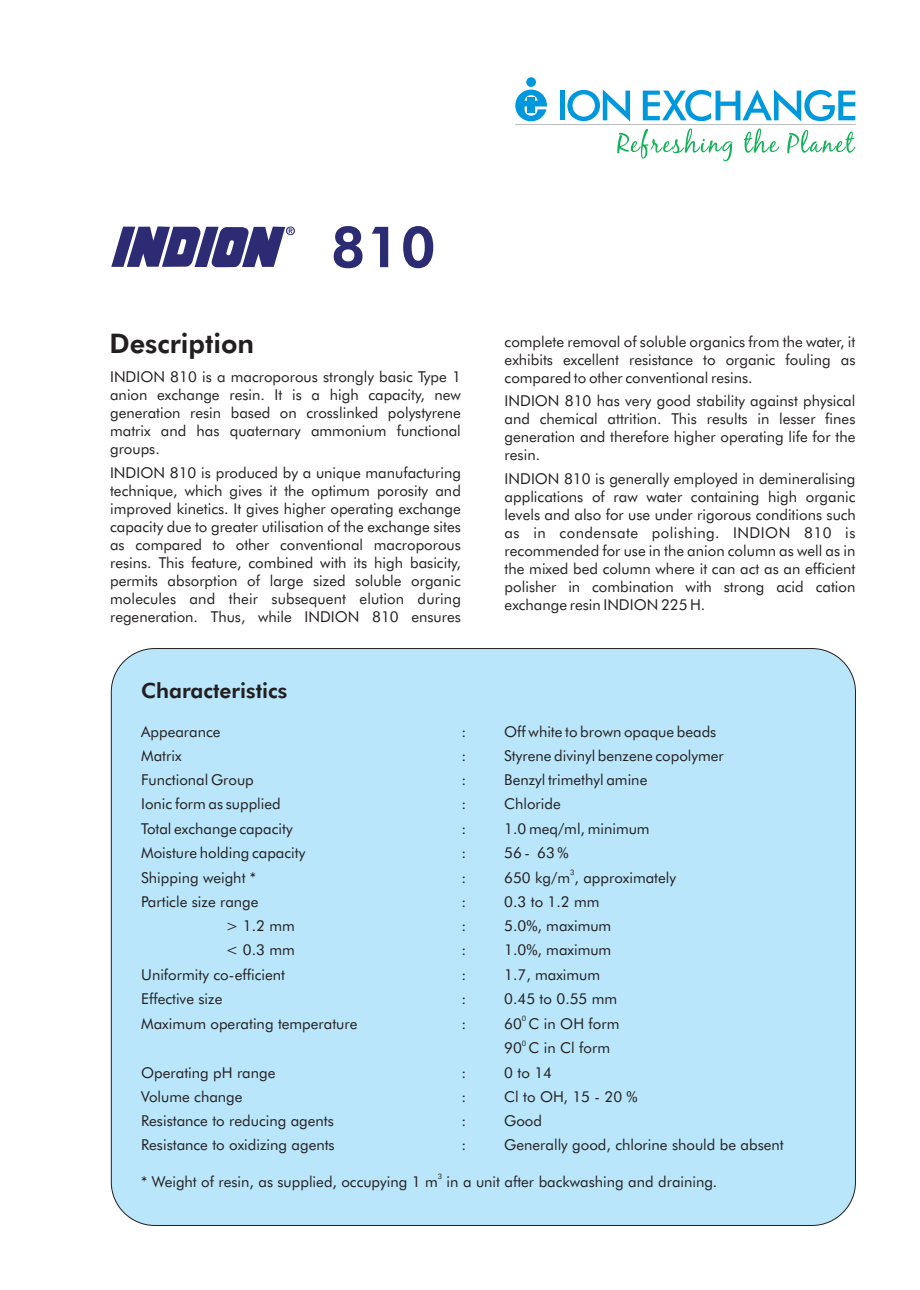
<style>
.page{position:relative;width:920px;height:1290px;background:#fff}
.page>*{position:absolute;margin:0;border:0;box-sizing:border-box;transform-origin:0 0}
.t1{font:800 57px "Futura BT";color:#2d2b74}
.t2{font:800 27px "Futura BT";color:#231f20}
.t3{font:800 21px "Futura BT";color:#231f20}
.t4{font:15px/18px "Futura BT";color:#231f20;text-align:justify}
.t5{font:7.5px "Futura BT";color:#231f20}
</style>
<div class="page">
<svg style="left:111px;top:226px;width:184px;height:41px"></svg>
<div style="left:111px;top:648px;width:745px;height:577px;background:#bae6fb;border:1px solid #231f20;border-radius:43px"></div>
<svg style="left:515px;top:90px;width:32px;height:31px"></svg>
<div style="left:528px;top:97px;width:7px;height:16px;background:#0098dc"></div>
<div style="left:526px;top:77px;width:10px;height:10px;background:#0098dc;border-radius:50%"></div>
<svg style="left:643px;top:89px;width:212px;height:32px"></svg>
<div style="left:560px;top:91px;width:5px;height:29px;background:#0098dc"></div>
<svg style="left:567px;top:89px;width:63px;height:32px"></svg>
<svg style="left:617px;top:128px;width:238px;height:33px"></svg>
<hr style="left:515px;top:124px;width:340px;height:1px;background:#bcbec0">
<h2 class="t2" style="left:109px;top:332px;width:146px">Description</h2>
<h1 class="t1" style="left:331px;top:224px;width:106px">810</h1>
<p class="t4" style="left:110px;top:369px;width:352px">INDION 810 is a macroporous strongly basic Type 1 anion exchange resin. It is a high capacity, new generation resin based on crosslinked polystyrene matrix and has quaternary ammonium functional groups.</p>
<p class="t4" style="left:110px;top:465px;width:352px">INDION 810 is produced by a unique manufacturing technique, which gives it the optimum porosity and improved kinetics. It gives higher operating exchange capacity due to greater utilisation of the exchange sites as compared to other conventional macroporous resins. This feature, combined with its high basicity, permits absorption of large sized soluble organic molecules and their subsequent elution during regeneration. Thus, while INDION 810 ensures</p>
<p class="t4" style="left:505px;top:334px;width:352px">complete removal of soluble organics from the water, it exhibits excellent resistance to organic fouling as compared to other conventional resins.</p>
<p class="t4" style="left:505px;top:393px;width:352px">INDION 810 has very good stability against physical and chemical attrition. This results in lesser fines generation and therefore higher operating life for the resin.</p>
<p class="t4" style="left:505px;top:471px;width:353px">INDION 810 is generally employed in demineralising applications of raw water containing high organic levels and also for use under rigorous conditions such as in condensate polishing. INDION 810 is recommended for use in the anion column as well as in the mixed bed column where it can act as an efficient polisher in combination with strong acid cation exchange resin INDION 225 H.</p>
<h3 class="t3" style="left:141px;top:682px;width:148px">Characteristics</h3>
<p class="t4" style="left:141px;top:723px;width:81px">Appearance</p>
<p class="t4" style="left:461px;top:723px;width:6px">:</p>
<p class="t4" style="left:504px;top:723px;width:214px">Off white to brown opaque beads</p>
<p class="t4" style="left:141px;top:748px;width:42px">Matrix</p>
<p class="t4" style="left:461px;top:748px;width:6px">:</p>
<p class="t4" style="left:504px;top:748px;width:221px">Styrene divinyl benzene copolymer</p>
<p class="t4" style="left:141px;top:772px;width:114px">Functional Group</p>
<p class="t4" style="left:461px;top:772px;width:6px">:</p>
<p class="t4" style="left:504px;top:772px;width:145px">Benzyl trimethyl amine</p>
<p class="t4" style="left:141px;top:796px;width:141px">Ionic form as supplied</p>
<p class="t4" style="left:461px;top:796px;width:6px">:</p>
<p class="t4" style="left:504px;top:796px;width:58px">Chloride</p>
<p class="t4" style="left:141px;top:821px;width:153px">Total exchange capacity</p>
<p class="t4" style="left:461px;top:821px;width:6px">:</p>
<p class="t4" style="left:504px;top:821px;width:147px">1.0 meq/ml, minimum</p>
<p class="t4" style="left:141px;top:845px;width:166px">Moisture holding capacity</p>
<p class="t4" style="left:461px;top:845px;width:6px">:</p>
<p class="t4" style="left:504px;top:845px;width:66px">56 - 63 %</p>
<p class="t5" style="left:570px;top:869px;width:6px">3</p>
<p class="t4" style="left:141px;top:870px;width:116px">Shipping weight *</p>
<p class="t4" style="left:461px;top:870px;width:6px">:</p>
<p class="t4" style="left:504px;top:870px;width:173px">650 kg/m , approximately</p>
<p class="t4" style="left:141px;top:894px;width:119px">Particle size range</p>
<p class="t4" style="left:461px;top:894px;width:6px">:</p>
<p class="t4" style="left:504px;top:894px;width:97px">0.3 to 1.2 mm</p>
<p class="t4" style="left:226px;top:918px;width:70px">&gt; 1.2 mm</p>
<p class="t4" style="left:461px;top:918px;width:6px">:</p>
<p class="t4" style="left:504px;top:918px;width:109px">5.0%, maximum</p>
<p class="t4" style="left:226px;top:942px;width:70px">&lt; 0.3 mm</p>
<p class="t4" style="left:461px;top:942px;width:6px">:</p>
<p class="t4" style="left:504px;top:942px;width:109px">1.0%, maximum</p>
<p class="t4" style="left:141px;top:967px;width:145px">Uniformity co-efficient</p>
<p class="t4" style="left:461px;top:967px;width:6px">:</p>
<p class="t4" style="left:504px;top:967px;width:97px">1.7, maximum</p>
<p class="t4" style="left:141px;top:991px;width:83px">Effective size</p>
<p class="t4" style="left:461px;top:991px;width:6px">:</p>
<p class="t4" style="left:504px;top:991px;width:115px">0.45 to 0.55 mm</p>
<p class="t5" style="left:522px;top:1015px;width:6px">0</p>
<p class="t4" style="left:141px;top:1016px;width:218px">Maximum operating temperature</p>
<p class="t4" style="left:461px;top:1016px;width:6px">:</p>
<p class="t4" style="left:504px;top:1016px;width:117px">60 C in OH form</p>
<p class="t5" style="left:522px;top:1040px;width:6px">0</p>
<p class="t4" style="left:504px;top:1040px;width:107px">90 C in Cl form</p>
<p class="t4" style="left:141px;top:1065px;width:136px">Operating pH range</p>
<p class="t4" style="left:461px;top:1065px;width:6px">:</p>
<p class="t4" style="left:504px;top:1065px;width:49px">0 to 14</p>
<p class="t4" style="left:141px;top:1089px;width:103px">Volume change</p>
<p class="t4" style="left:461px;top:1089px;width:6px">:</p>
<p class="t4" style="left:504px;top:1089px;width:135px">Cl to OH, 15 - 20 %</p>
<p class="t4" style="left:141px;top:1113px;width:194px">Resistance to reducing agents</p>
<p class="t4" style="left:461px;top:1113px;width:6px">:</p>
<p class="t4" style="left:504px;top:1113px;width:39px">Good</p>
<p class="t4" style="left:141px;top:1137px;width:195px">Resistance to oxidizing agents</p>
<p class="t4" style="left:461px;top:1137px;width:6px">:</p>
<p class="t4" style="left:504px;top:1137px;width:281px">Generally good, chlorine should be absent</p>
<p class="t5" style="left:438px;top:1174px;width:6px">3</p>
<p class="t4" style="left:141px;top:1174px;width:577px">* Weight of resin, as supplied, occupying 1 m in a unit after backwashing and draining.</p>
</div>
